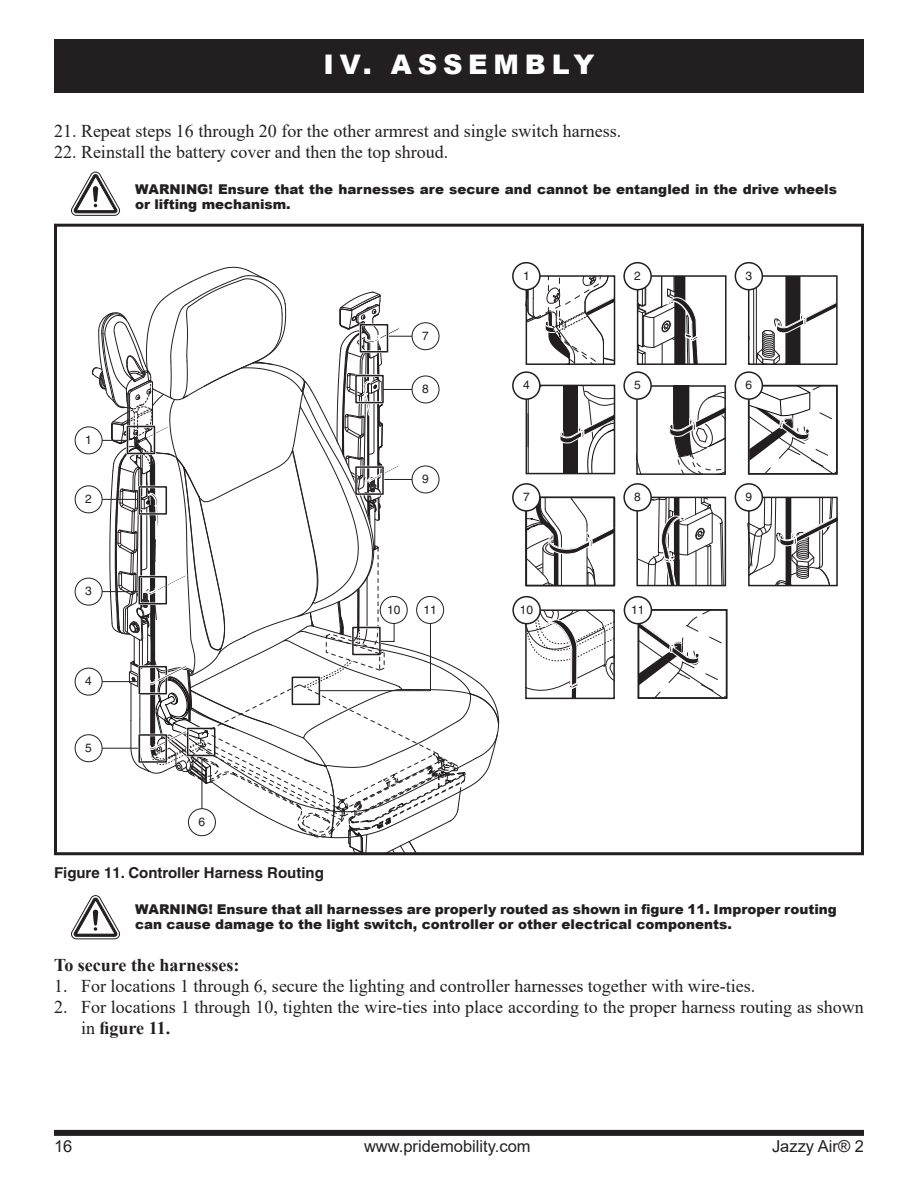
<style>
.page{position:relative;width:918px;height:1188px;background:#fff}
.page>*{position:absolute;margin:0;border:0;box-sizing:border-box;transform-origin:0 0}
.Page_headers{font:900 27px "Arial";letter-spacing:.215em;color:#fff}
.t1{font:18px/21px "Times New Roman";color:#231f20}
.Body_text{font:700 18px "Times New Roman";color:#231f20}
.t2{font:16.5px "Arial";color:#231f20}
.Figure_captions{font:700 15px "Helvetica";color:#231f20}
.WARNINGS{font:900 13.5px/15px "Arial";color:#231f20}
.t3{font:12px "Helvetica";color:#231f20}
.s1{font-weight:700}
</style>
<div class="page">
<div style="left:54px;top:39px;width:810px;height:54px;background:#231f20"></div>
<div style="left:54px;top:1130px;width:810px;height:6px;background:#231f20"></div>
<hr style="left:753px;top:276px;width:1px;height:88px;background:#231f20">
<hr style="left:756px;top:276px;width:1px;height:88px;background:#231f20">
<svg style="left:757px;top:278px;width:78px;height:84px"></svg>
<div style="left:748px;top:275px;width:90px;height:90px;border:2px solid #231f20"></div>
<svg style="left:530px;top:388px;width:82px;height:83px"></svg>
<div style="left:526px;top:385px;width:89px;height:89px;border:2px solid #231f20"></div>
<svg style="left:528px;top:612px;width:84px;height:84px"></svg>
<hr style="left:571px;top:649px;width:1px;height:37px;background:#fff">
<div style="left:525px;top:609px;width:90px;height:90px;border:2px solid #231f20"></div>
<div style="left:75px;top:426px;width:27px;height:28px;border:1px solid #231f20;border-radius:50%"></div>
<div style="left:75px;top:485px;width:27px;height:28px;border:1px solid #231f20;border-radius:50%"></div>
<div style="left:75px;top:578px;width:27px;height:27px;border:1px solid #231f20;border-radius:50%"></div>
<div style="left:75px;top:668px;width:27px;height:27px;border:1px solid #231f20;border-radius:50%"></div>
<div style="left:75px;top:734px;width:27px;height:28px;border:1px solid #231f20;border-radius:50%"></div>
<svg style="left:525px;top:278px;width:87px;height:87px"></svg>
<div style="left:526px;top:275px;width:89px;height:90px;border:2px solid #231f20"></div>
<div style="left:513px;top:263px;width:27px;height:27px;background:#fff;border-radius:50%"></div>
<div style="left:512px;top:262px;width:29px;height:28px;border:2px solid #231f20;border-radius:50%"></div>
<svg style="left:640px;top:278px;width:58px;height:84px"></svg>
<div style="left:637px;top:275px;width:90px;height:90px;border:2px solid #231f20"></div>
<svg style="left:639px;top:500px;width:84px;height:83px"></svg>
<div style="left:636px;top:497px;width:90px;height:89px;border:2px solid #231f20"></div>
<div style="left:624px;top:263px;width:27px;height:27px;background:#fff;border-radius:50%"></div>
<div style="left:623px;top:262px;width:29px;height:28px;border:2px solid #231f20;border-radius:50%"></div>
<div style="left:735px;top:263px;width:27px;height:27px;background:#fff;border-radius:50%"></div>
<div style="left:735px;top:262px;width:28px;height:28px;border:2px solid #231f20;border-radius:50%"></div>
<div style="left:513px;top:372px;width:27px;height:27px;background:#fff;border-radius:50%"></div>
<div style="left:512px;top:371px;width:29px;height:29px;border:2px solid #231f20;border-radius:50%"></div>
<div style="left:624px;top:484px;width:27px;height:27px;background:#fff;border-radius:50%"></div>
<div style="left:623px;top:483px;width:29px;height:29px;border:2px solid #231f20;border-radius:50%"></div>
<div style="left:735px;top:483px;width:28px;height:29px;border:2px solid #231f20;border-radius:50%"></div>
<div style="left:513px;top:597px;width:27px;height:27px;background:#fff;border-radius:50%"></div>
<div style="left:512px;top:596px;width:29px;height:28px;border:2px solid #231f20;border-radius:50%"></div>
<div style="left:748px;top:385px;width:90px;height:90px;border:2px solid #231f20"></div>
<svg style="left:747px;top:497px;width:90px;height:89px"></svg>
<div style="left:735px;top:372px;width:27px;height:27px;background:#fff;border-radius:50%"></div>
<div style="left:735px;top:371px;width:28px;height:29px;border:2px solid #231f20;border-radius:50%"></div>
<svg style="left:749px;top:386px;width:88px;height:88px"></svg>
<div style="left:638px;top:609px;width:89px;height:90px;border:2px solid #231f20"></div>
<div style="left:624px;top:597px;width:27px;height:27px;background:#fff;border-radius:50%"></div>
<div style="left:624px;top:596px;width:28px;height:28px;border:2px solid #231f20;border-radius:50%"></div>
<svg style="left:639px;top:388px;width:84px;height:84px"></svg>
<div style="left:636px;top:385px;width:90px;height:90px;border:2px solid #231f20"></div>
<div style="left:624px;top:372px;width:27px;height:27px;background:#fff;border-radius:50%"></div>
<div style="left:623px;top:371px;width:29px;height:29px;border:2px solid #231f20;border-radius:50%"></div>
<svg style="left:638px;top:610px;width:89px;height:88px"></svg>
<svg style="left:528px;top:500px;width:84px;height:83px"></svg>
<div style="left:525px;top:497px;width:90px;height:89px;border:2px solid #231f20"></div>
<div style="left:513px;top:484px;width:27px;height:27px;background:#fff;border-radius:50%"></div>
<div style="left:512px;top:483px;width:29px;height:29px;border:2px solid #231f20;border-radius:50%"></div>
<svg style="left:92px;top:266px;width:407px;height:585px"></svg>
<div style="left:54px;top:224px;width:810px;height:631px;border:3px solid #231f20"></div>
<svg style="left:71px;top:172px;width:49px;height:44px"></svg>
<svg style="left:71px;top:896px;width:49px;height:44px"></svg>
<p class="Page_headers" style="left:324px;top:45px;width:272px">IV. ASSEMBLY</p>
<p class="t1" style="left:54px;top:120px;width:569px">21. Repeat steps 16 through 20 for the other armrest and single switch harness.</p>
<p class="t1" style="left:54px;top:141px;width:396px">22. Reinstall the battery cover and then the top shroud.</p>
<p class="WARNINGS" style="left:135px;top:181px;width:703px">WARNING! Ensure that the harnesses are secure and cannot be entangled in the drive wheels or lifting mechanism.</p>
<p class="t3" style="left:85px;top:433px;width:8px">1</p>
<p class="t3" style="left:85px;top:492px;width:8px">2</p>
<p class="t3" style="left:85px;top:584px;width:8px">3</p>
<p class="t3" style="left:85px;top:674px;width:8px">4</p>
<p class="t3" style="left:85px;top:741px;width:8px">5</p>
<p class="t3" style="left:199px;top:815px;width:8px">6</p>
<p class="t3" style="left:422px;top:329px;width:8px">7</p>
<p class="t3" style="left:422px;top:382px;width:8px">8</p>
<p class="t3" style="left:422px;top:472px;width:8px">9</p>
<p class="t3" style="left:387px;top:603px;width:15px">10</p>
<p class="t3" style="left:423px;top:603px;width:15px">11</p>
<p class="t3" style="left:523px;top:269px;width:8px">1</p>
<p class="t3" style="left:634px;top:269px;width:8px">2</p>
<p class="t3" style="left:746px;top:269px;width:8px">3</p>
<p class="t3" style="left:523px;top:378px;width:8px">4</p>
<p class="t3" style="left:634px;top:378px;width:8px">5</p>
<p class="t3" style="left:746px;top:378px;width:8px">6</p>
<p class="t3" style="left:523px;top:490px;width:8px">7</p>
<p class="t3" style="left:634px;top:490px;width:8px">8</p>
<p class="t3" style="left:746px;top:490px;width:8px">9</p>
<p class="t3" style="left:520px;top:603px;width:15px">10</p>
<p class="t3" style="left:631px;top:603px;width:15px">11</p>
<p class="Figure_captions" style="left:54px;top:864px;width:271px">Figure 11. Controller Harness Routing</p>
<p class="WARNINGS" style="left:135px;top:901px;width:704px">WARNING! Ensure that all harnesses are properly routed as shown in figure 11. Improper routing can cause damage to the light switch, controller or other electrical components.</p>
<p class="Body_text" style="left:54px;top:952px;width:187px">To secure the harnesses:</p>
<p class="t1" style="left:54px;top:974px;width:703px">1. For locations 1 through 6, secure the lighting and controller harnesses together with wire-ties.</p>
<p class="t1" style="left:81px;top:995px;width:784px;text-indent:-27px">2. For locations 1 through 10, tighten the wire-ties into place according to the proper harness routing as shown in <span class="s1">figure 11.</span></p>
<p class="t2" style="left:54px;top:1134px;width:20px">16</p>
<p class="t2" style="left:364px;top:1134px;width:168px">www.pridemobility.com</p>
<p class="t2" style="left:772px;top:1134px;width:93px">Jazzy Air® 2</p>
</div>
